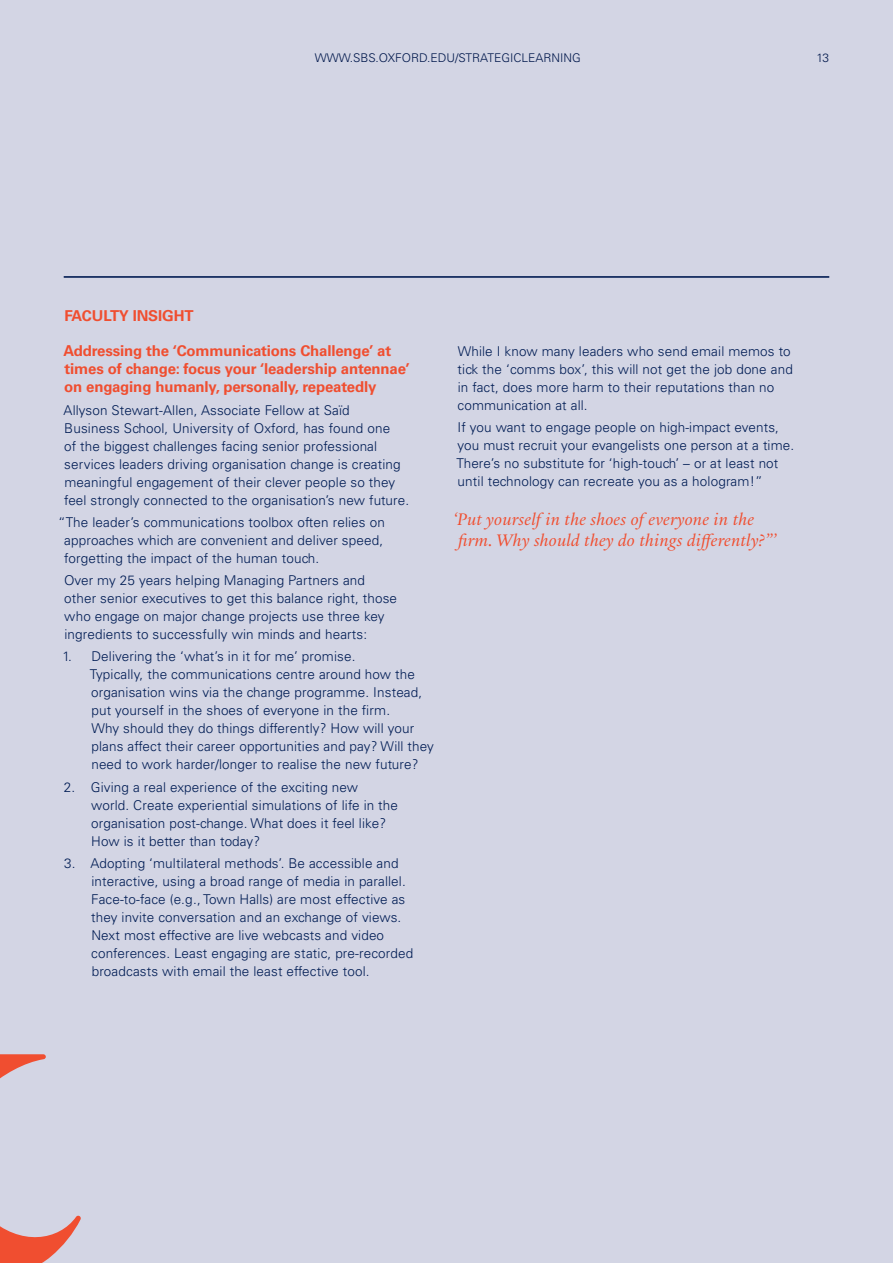
<style>
.page{position:relative;width:893px;height:1263px;background:#d3d5e4}
.page>*{position:absolute;margin:0;border:0;box-sizing:border-box;transform-origin:0 0}
.t1{font:18px/21px "Practice Regular Ita";color:#f04e30}
.t2{font:700 15px/18px "Univers LT Std";letter-spacing:-.01em;color:#f04e30}
.t3{font:300 13.5px/18px "Univers LT Std";letter-spacing:.01em;color:#001c54}
.t4{font:300 12px "Univers LT Std";color:#001c54}
</style>
<div class="page">
<hr style="left:64px;top:276px;width:765px;height:1px;background:#001c54">
<svg style="left:0;top:1054px;width:81px;height:209px"></svg>
<p class="t4" style="left:315px;top:50px;width:267px">WWW.SBS.OXFORD.EDU/STRATEGICLEARNING</p>
<p class="t4" style="left:816px;top:50px;width:14px">13</p>
<p class="t2" style="left:65px;top:307px;width:130px">FACULTY INSIGHT</p>
<p class="t2" style="left:64px;top:342px;width:348px">Addressing the ‘Communications Challenge’ at times of change: focus your ‘leadership antennae’ on engaging humanly, personally, repeatedly</p>
<p class="t3" style="left:64px;top:401px;width:347px">Allyson Stewart-Allen, Associate Fellow at Saïd<br>Business School, University of Oxford, has found one<br>of the biggest challenges facing senior professional services leaders driving organisation change is creating meaningful engagement of their clever people so they feel strongly connected to the organisation’s new future.</p>
<p class="t3" style="left:64px;top:513px;width:322px;text-indent:-6px">“The leader’s communications toolbox often relies on approaches which are convenient and deliver speed, forgetting the impact of the human touch.</p>
<p class="t3" style="left:64px;top:571px;width:335px">Over my 25 years helping Managing Partners and other senior executives to get this balance right, those who engage on major change projects use three key ingredients to successfully win minds and hearts:</p>
<p class="t3" style="left:90px;top:647px;width:346px;text-indent:-27px">1. Delivering the ‘what’s in it for me’ promise.<br>Typically, the communications centre around how the organisation wins via the change programme. Instead, put yourself in the shoes of everyone in the firm.<br>Why should they do things differently? How will your plans affect their career opportunities and pay? Will they need to work harder/longer to realise the new future?</p>
<p class="t3" style="left:91px;top:778px;width:308px;text-indent:-27px">2. Giving a real experience of the exciting new world. Create experiential simulations of life in the organisation post-change. What does it feel like?<br>How is it better than today?</p>
<p class="t3" style="left:91px;top:854px;width:324px;text-indent:-27px">3. Adopting ‘multilateral methods’. Be accessible and interactive, using a broad range of media in parallel.<br>Face-to-face (e.g., Town Halls) are most effective as they invite conversation and an exchange of views.<br>Next most effective are live webcasts and video conferences. Least engaging are static, pre-recorded broadcasts with email the least effective tool.</p>
<p class="t3" style="left:457px;top:342px;width:337px">While I know many leaders who send email memos to tick the ‘comms box’, this will not get the job done and in fact, does more harm to their reputations than no communication at all.</p>
<p class="t3" style="left:456px;top:419px;width:339px">If you want to engage people on high-impact events, you must recruit your evangelists one person at a time.<br>There’s no substitute for ‘high-touch’ – or at least not until technology can recreate you as a hologram!”</p>
<h1 class="t1" style="left:453px;top:508px;width:325px">‘Put yourself in the shoes of everyone in the firm. Why should they do things differently?”’</h1>
</div>
